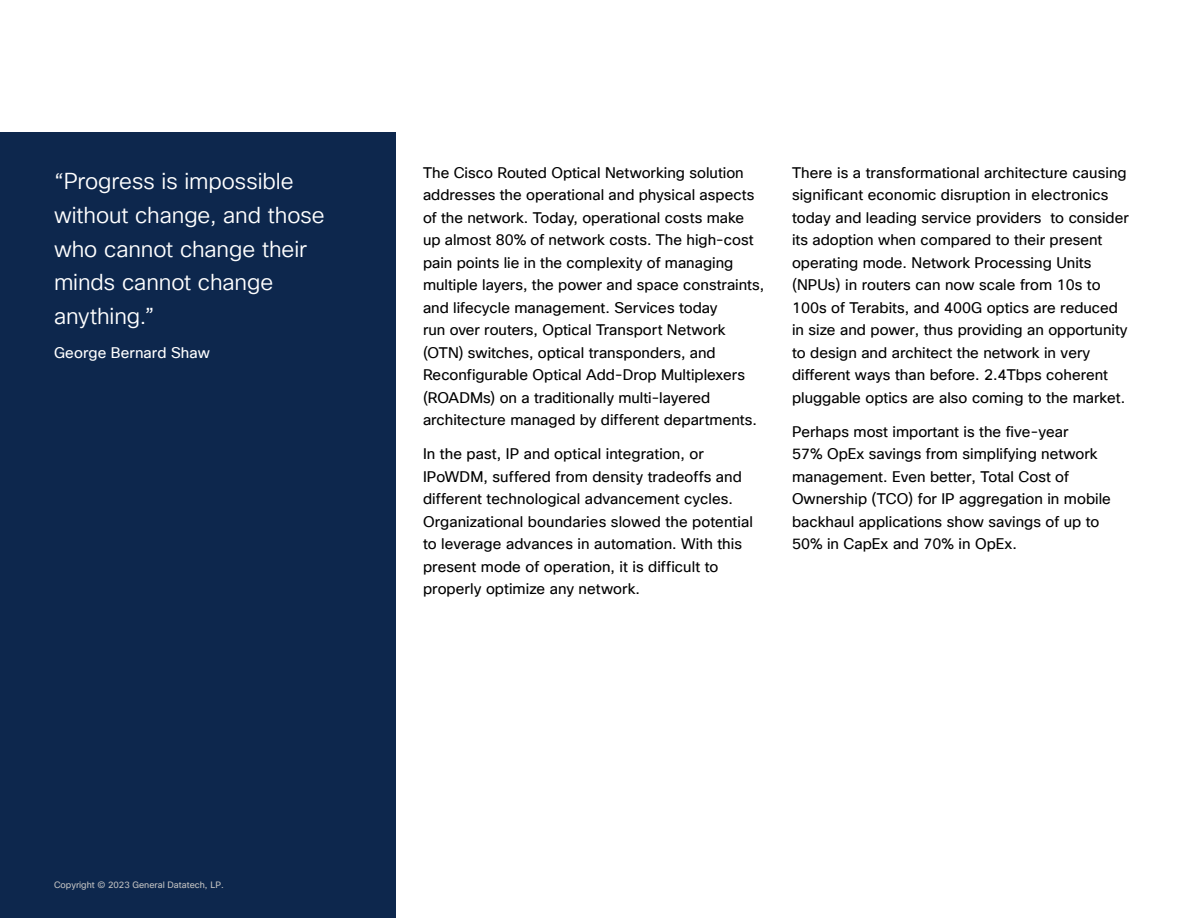
<style>
.page{position:relative;width:1188px;height:918px;background:#fff}
.page>*{position:absolute;margin:0;border:0;box-sizing:border-box;transform-origin:0 0}
.Call_Out{font:22.5px/33.8px "Cisco Sans TT Light";letter-spacing:-.005em;color:#fff}
.Body{font:15px/22.5px "Cisco Sans TT";color:#000}
.Body_White{font:15px "Cisco Sans TT";letter-spacing:.005em;color:#fff}
.t1{font:9px "Cisco Sans";color:#c1c1c1}
.s1{font-family:"Cisco Sans"}
</style>
<div class="page">
<div style="left:0;top:133px;width:396px;height:785px;background:#0d274d"></div>
<p class="Call_Out" style="left:54px;top:165px;width:272px">“Progress is impossible without change, and those who cannot change their minds cannot change anything.”</p>
<p class="Body_White" style="left:54px;top:343px;width:157px">George Bernard Shaw</p>
<p class="Body" style="left:423px;top:162px;width:343px">The Cisco Routed Optical Networking solution addresses the operational and physical aspects of the network. Today, operational costs make up almost 80% of network costs. The high-cost pain points lie in the complexity of managing multiple layers, the power and space constraints, and lifecycle management. Services today<br>run over routers, Optical Transport Network (OTN) switches, optical transponders, and Reconfigurable Optical Add-Drop Multiplexers (ROADMs) on a traditionally multi-layered architecture managed by different departments.</p>
<p class="Body" style="left:423px;top:443px;width:331px">In the past, IP and optical integration, or IPoWDM, suffered from density tradeoffs and different technological advancement cycles.<br>Organizational boundaries slowed the potential to leverage advances in automation. With this present mode of operation, it is difficult to properly optimize any network.</p>
<p class="Body" style="left:792px;top:162px;width:338px">There is a transformational architecture causing significant economic disruption in electronics today and leading <span class="s1">service providers</span> to consider its adoption when compared to their present operating mode. Network Processing Units (NPUs) in routers can now scale from 10s to 100s of Terabits, and 400G optics are reduced in size and power, thus providing an opportunity to design and architect the network in very different ways than before. 2.4Tbps coherent pluggable optics are also coming to the market.</p>
<p class="Body" style="left:792px;top:420px;width:320px">Perhaps most important is the five-year<br>57% OpEx savings from simplifying network management. Even better, Total Cost of Ownership (TCO) for IP aggregation in mobile backhaul applications show savings of up to 50% in CapEx and 70% in OpEx.</p>
<p class="t1" style="left:54px;top:879px;width:171px">Copyright © 2023 General Datatech, LP.</p>
</div>
